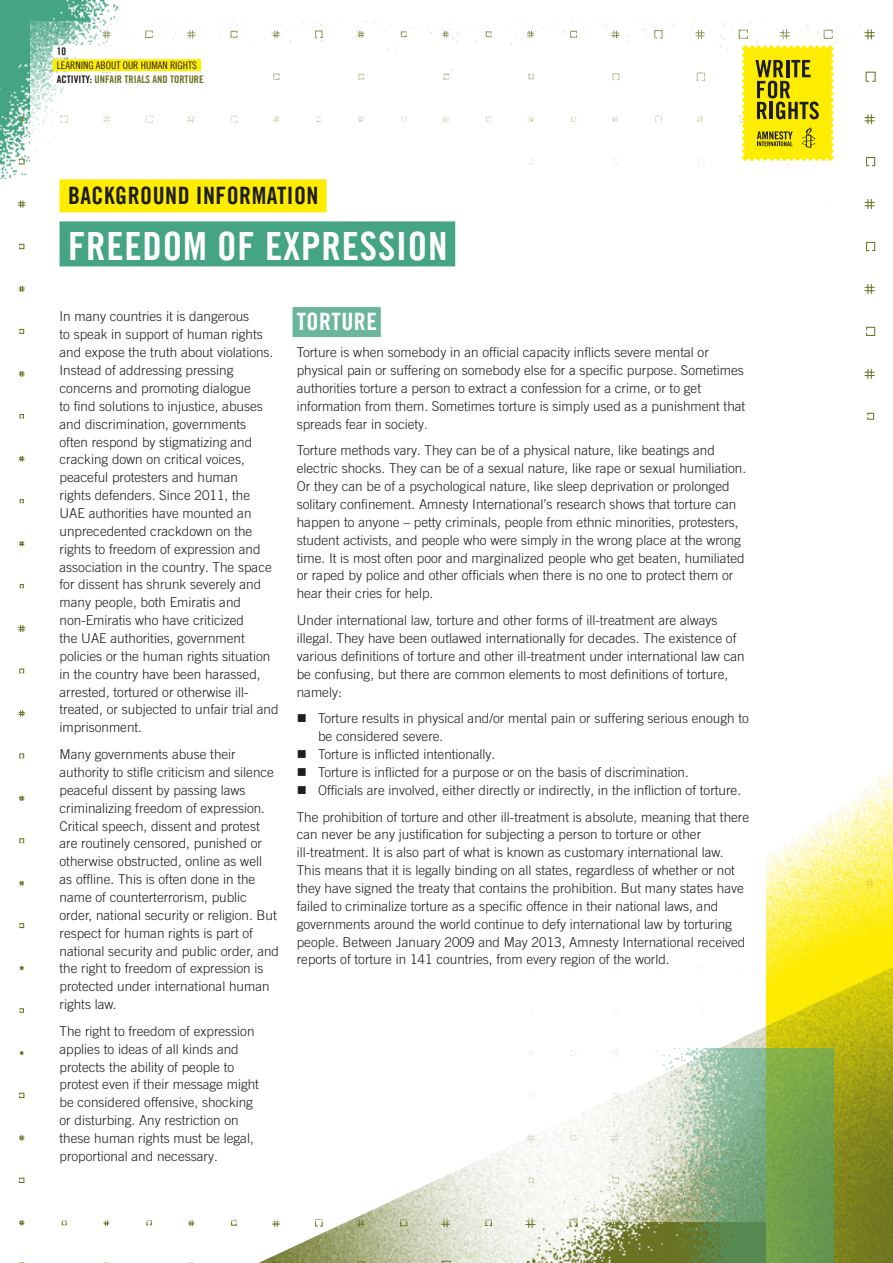
<style>
.page{position:relative;width:893px;height:1263px;background:#fff}
.page>*{position:absolute;margin:0;border:0;box-sizing:border-box;transform-origin:0 0}
.Act_Header_26_34_W{font:39px "Amnesty Trade Gothic Bd Cn 20";letter-spacing:.02em;color:#fff}
.Activity_tab_16_26_G{font:24px "Amnesty Trade Gothic Bd Cn 20";letter-spacing:.02em;color:#1d1d1b}
.Text_Head_16_16_KG_a{font:24px "Amnesty Trade Gothic Bd Cn 20";letter-spacing:.02em;color:#fff}
.body_text{font:300 13.5px/17.9px "Amnesty Trade Gothic";color:#1d1d1b}
.t1{font:10.5px "Amnesty Trade Gothic Bd Cn 20";color:#6b7324}
.t2{font:10.5px "Amnesty Trade Gothic Cn 18";color:#1d1d1b}
.t3{font:10.5px "Amnesty Trade Gothic Bd Cn 20";color:#1d1d1b}
.s1{color:#1d1d1b}
</style>
<div class="page">
<img style="left:0;top:0;width:119px;height:178px">
<img style="left:30px;top:21px;width:831px;height:1200px">
<img style="left:523px;top:846px;width:243px;height:121px">
<div style="left:45px;top:153px;width:478px;height:1033px;background:#fff"></div>
<div style="left:517px;top:424px;width:376px;height:422px;background:#fff"></div>
<img style="left:766px;top:763px;width:127px;height:204px">
<img style="left:259px;top:967px;width:634px;height:296px">
<img style="left:620px;top:1048px;width:213px;height:215px">
<div style="left:60px;top:179px;width:267px;height:33px;background:#ffed00"></div>
<div style="left:60px;top:221px;width:395px;height:45px;background:#45a483"></div>
<div style="left:293px;top:307px;width:88px;height:30px;background:#6ab69c"></div>
<svg style="left:739px;top:45px;width:94px;height:120px;background:#ddd01f"></svg>
<div style="left:53px;top:59px;width:148px;height:12px;background:#ffed00"></div>
<div style="left:53px;top:73px;width:155px;height:12px;background:#fff"></div>
<div style="left:53px;top:45px;width:40px;height:12px;background:#fff"></div>
<p class="t3" style="left:57px;top:45px;width:11px">10</p>
<p class="t2" style="left:57px;top:59px;width:141px">LEARNING ABOUT OUR HUMAN RIGHTS</p>
<p class="t1" style="left:57px;top:72px;width:148px"><span class="s1">ACTIVITY:</span> UNFAIR TRIALS AND TORTURE</p>
<p class="Activity_tab_16_26_G" style="left:68px;top:181px;width:252px">BACKGROUND INFORMATION</p>
<p class="Act_Header_26_34_W" style="left:68px;top:222px;width:381px">FREEDOM OF EXPRESSION</p>
<p class="body_text" style="left:60px;top:308px;width:221px">In many countries it is dangerous<br>to speak in support of human rights and expose the truth about violations.<br>Instead of addressing pressing concerns and promoting dialogue<br>to find solutions to injustice, abuses and discrimination, governments<br>often respond by stigmatizing and cracking down on critical voices, peaceful protesters and human<br>rights defenders. Since 2011, the UAE authorities have mounted an unprecedented crackdown on the rights to freedom of expression and association in the country. The space for dissent has shrunk severely and many people, both Emiratis and non-Emiratis who have criticized<br>the UAE authorities, government policies or the human rights situation in the country have been harassed, arrested, tortured or otherwise ill&shy;treated, or subjected to unfair trial and imprisonment.</p>
<p class="body_text" style="left:60px;top:745px;width:221px">Many governments abuse their authority to stifle criticism and silence peaceful dissent by passing laws criminalizing freedom of expression.<br>Critical speech, dissent and protest are routinely censored, punished or otherwise obstructed, online as well<br>as offline. This is often done in the name of counterterrorism, public order, national security or religion. But respect for human rights is part of national security and public order, and the right to freedom of expression is protected under international human rights law.</p>
<p class="body_text" style="left:60px;top:1022px;width:201px">The right to freedom of expression applies to ideas of all kinds and protects the ability of people to protest even if their message might be considered offensive, shocking or disturbing. Any restriction on these human rights must be legal, proportional and necessary.</p>
<p class="Text_Head_16_16_KG_a" style="left:297px;top:307px;width:82px">TORTURE</p>
<p class="body_text" style="left:297px;top:343px;width:450px">Torture is when somebody in an official capacity inflicts severe mental or physical pain or suffering on somebody else for a specific purpose. Sometimes authorities torture a person to extract a confession for a crime, or to get information from them. Sometimes torture is simply used as a punishment that spreads fear in society.</p>
<p class="body_text" style="left:297px;top:441px;width:451px">Torture methods vary. They can be of a physical nature, like beatings and electric shocks. They can be of a sexual nature, like rape or sexual humiliation.<br>Or they can be of a psychological nature, like sleep deprivation or prolonged solitary confinement. Amnesty International’s research shows that torture can happen to anyone – petty criminals, people from ethnic minorities, protesters, student activists, and people who were simply in the wrong place at the wrong time. It is most often poor and marginalized people who get beaten, humiliated or raped by police and other officials when there is no one to protect them or hear their cries for help.</p>
<p class="body_text" style="left:297px;top:611px;width:449px">Under international law, torture and other forms of ill-treatment are always illegal. They have been outlawed internationally for decades. The existence of various definitions of torture and other ill-treatment under international law can be confusing, but there are common elements to most definitions of torture, namely:</p>
<p class="body_text" style="left:318px;top:709px;width:432px">Torture results in physical and/or mental pain or suffering serious enough to be considered severe.</p>
<p class="body_text" style="left:318px;top:745px;width:179px">Torture is inflicted intentionally.</p>
<p class="body_text" style="left:318px;top:763px;width:372px">Torture is inflicted for a purpose or on the basis of discrimination.</p>
<p class="body_text" style="left:318px;top:781px;width:425px">Officials are involved, either directly or indirectly, in the infliction of torture.</p>
<p class="body_text" style="left:297px;top:808px;width:454px">The prohibition of torture and other ill-treatment is absolute, meaning that there can never be any justification for subjecting a person to torture or other ill-treatment. It is also part of what is known as customary international law.<br>This means that it is legally binding on all states, regardless of whether or not they have signed the treaty that contains the prohibition. But many states have failed to criminalize torture as a specific offence in their national laws, and governments around the world continue to defy international law by torturing people. Between January 2009 and May 2013, Amnesty International received reports of torture in 141 countries, from every region of the world.</p>
</div>
